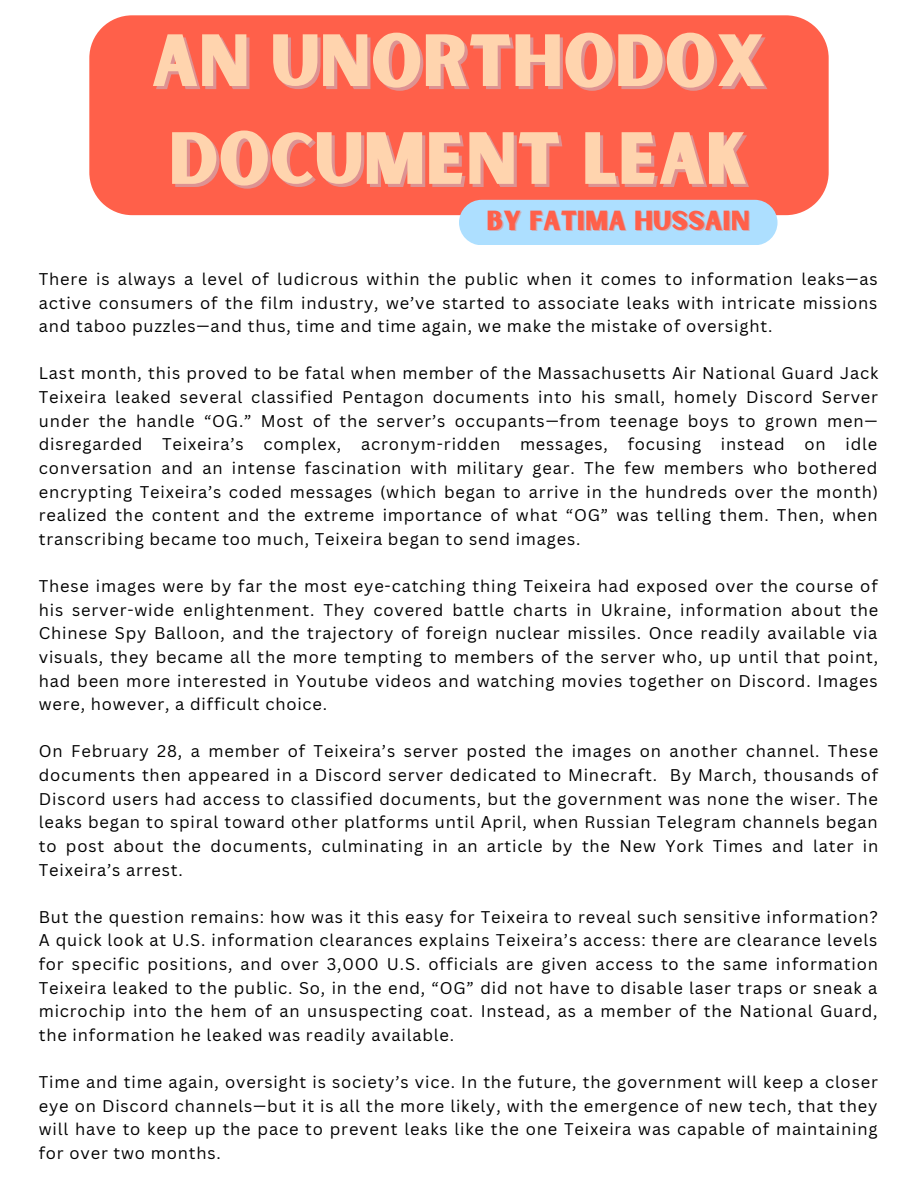
<style>
.page{position:relative;width:918px;height:1188px;background:#fff}
.page>*{position:absolute;margin:0;border:0;box-sizing:border-box;transform-origin:0 0}
.t1{font:70.5px/97.8px "Sunborn Sans One";color:#ffd4ae}
.t2{font:26.4px "Sunborn Sans One";color:#ff604a}
.t3{font:16.5px/23.7px "Canva Sans";letter-spacing:.05em;color:#000;text-align:justify}
</style>
<div class="page">
<div style="left:89px;top:15px;width:739px;height:200px;background:#ff604a"></div>
<div style="left:459px;top:200px;width:318px;height:45px;background:#addfff;border-radius:23px"></div>
<p class="t1" style="left:152px;top:16px;width:616px">AN UNORTHODOX<br>DOCUMENT LEAK</p>
<p class="t2" style="left:487px;top:204px;width:265px">BY FATIMA HUSSAIN</p>
<p class="t3" style="left:39px;top:267px;width:840px">There is always a level of ludicrous within the public when it comes to information leaks—as active consumers of the film industry, we’ve started to associate leaks with intricate missions and taboo puzzles—and thus, time and time again, we make the mistake of oversight.</p>
<p class="t3" style="left:39px;top:361px;width:841px">Last month, this proved to be fatal when member of the Massachusetts Air National Guard Jack Teixeira leaked several classified Pentagon documents into his small, homely Discord Server under the handle “OG.” Most of the server’s occupants—from teenage boys to grown men— disregarded Teixeira’s complex, acronym-ridden messages, focusing instead on idle conversation and an intense fascination with military gear. The few members who bothered encrypting Teixeira’s coded messages (which began to arrive in the hundreds over the month) realized the content and the extreme importance of what “OG” was telling them. Then, when transcribing became too much, Teixeira began to send images.</p>
<p class="t3" style="left:39px;top:574px;width:841px">These images were by far the most eye-catching thing Teixeira had exposed over the course of his server-wide enlightenment. They covered battle charts in Ukraine, information about the Chinese Spy Balloon, and the trajectory of foreign nuclear missiles. Once readily available via visuals, they became all the more tempting to members of the server who, up until that point, had been more interested in Youtube videos and watching movies together on Discord. Images were, however, a difficult choice.</p>
<p class="t3" style="left:39px;top:739px;width:841px">On February 28, a member of Teixeira’s server posted the images on another channel. These documents then appeared in a Discord server dedicated to Minecraft. By March, thousands of Discord users had access to classified documents, but the government was none the wiser. The leaks began to spiral toward other platforms until April, when Russian Telegram channels began to post about the documents, culminating in an article by the New York Times and later in Teixeira’s arrest.</p>
<p class="t3" style="left:39px;top:905px;width:841px">But the question remains: how was it this easy for Teixeira to reveal such sensitive information?<br>A quick look at U.S. information clearances explains Teixeira’s access: there are clearance levels for specific positions, and over 3,000 U.S. officials are given access to the same information Teixeira leaked to the public. So, in the end, “OG” did not have to disable laser traps or sneak a microchip into the hem of an unsuspecting coat. Instead, as a member of the National Guard, the information he leaked was readily available.</p>
<p class="t3" style="left:39px;top:1070px;width:841px">Time and time again, oversight is society’s vice. In the future, the government will keep a closer eye on Discord channels—but it is all the more likely, with the emergence of new tech, that they will have to keep up the pace to prevent leaks like the one Teixeira was capable of maintaining for over two months.</p>
</div>
